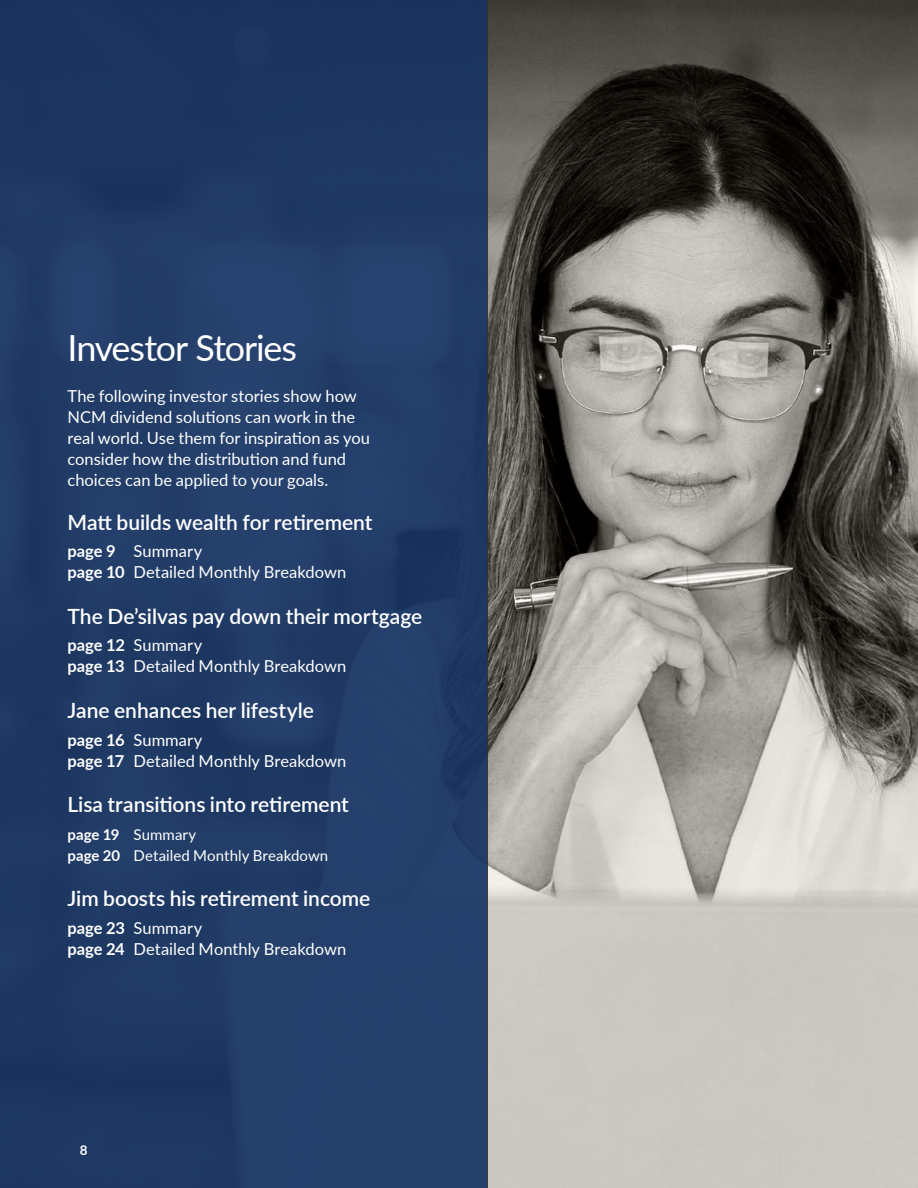
<style>
.page{position:relative;width:918px;height:1188px;background:#fff}
.page>*{position:absolute;margin:0;border:0;box-sizing:border-box;transform-origin:0 0}
.t1{font:36px "Lato";letter-spacing:-.035em;color:#fff}
.t2{font:600 21px "Lato";color:#fff}
.t3{font:16.5px/21px "Lato";color:#fff}
.t4{font:15px/21px "Lato";letter-spacing:.005em;color:#fff}
.t5{font:700 13.5px "Lato";color:#fff}
.s1{font-weight:700}
</style>
<div class="page">
<div style="left:0;top:0;width:487px;height:1188px;background:#203b66"></div>
<svg style="left:487px;top:0;width:431px;height:1188px;background:#908c88"></svg>
<h1 class="t1" style="left:68px;top:323px;width:231px">Investor Stories</h1>
<p class="t3" style="left:68px;top:384px;width:304px">The following investor stories show how NCM dividend solutions can work in the real world. Use them for inspiration as you consider how the distribution and fund choices can be applied to your goals.</p>
<p class="t2" style="left:68px;top:507px;width:306px">Matt builds wealth for retirement</p>
<p class="t3" style="left:68px;top:540px;width:280px"><span class="s1">page 9</span> Summary<br><span class="s1">page 10</span> Detailed Monthly Breakdown</p>
<p class="t2" style="left:68px;top:601px;width:356px">The De’silvas pay down their mortgage</p>
<p class="t3" style="left:68px;top:634px;width:280px"><span class="s1">page 12</span> Summary<br><span class="s1">page 13</span> Detailed Monthly Breakdown</p>
<p class="t2" style="left:68px;top:695px;width:248px">Jane enhances her lifestyle</p>
<p class="t3" style="left:68px;top:728px;width:280px"><span class="s1">page 16</span> Summary<br><span class="s1">page 17</span> Detailed Monthly Breakdown</p>
<p class="t2" style="left:68px;top:789px;width:283px">Lisa transitions into retirement</p>
<p class="t4" style="left:68px;top:823px;width:262px"><span class="s1">page 19</span> Summary<br><span class="s1">page 20</span> Detailed Monthly Breakdown</p>
<p class="t2" style="left:68px;top:883px;width:304px">Jim boosts his retirement income</p>
<p class="t3" style="left:68px;top:917px;width:280px"><span class="s1">page 23</span> Summary<br><span class="s1">page 24</span> Detailed Monthly Breakdown</p>
<p class="t5" style="left:80px;top:1140px;width:9px">8</p>
</div>
